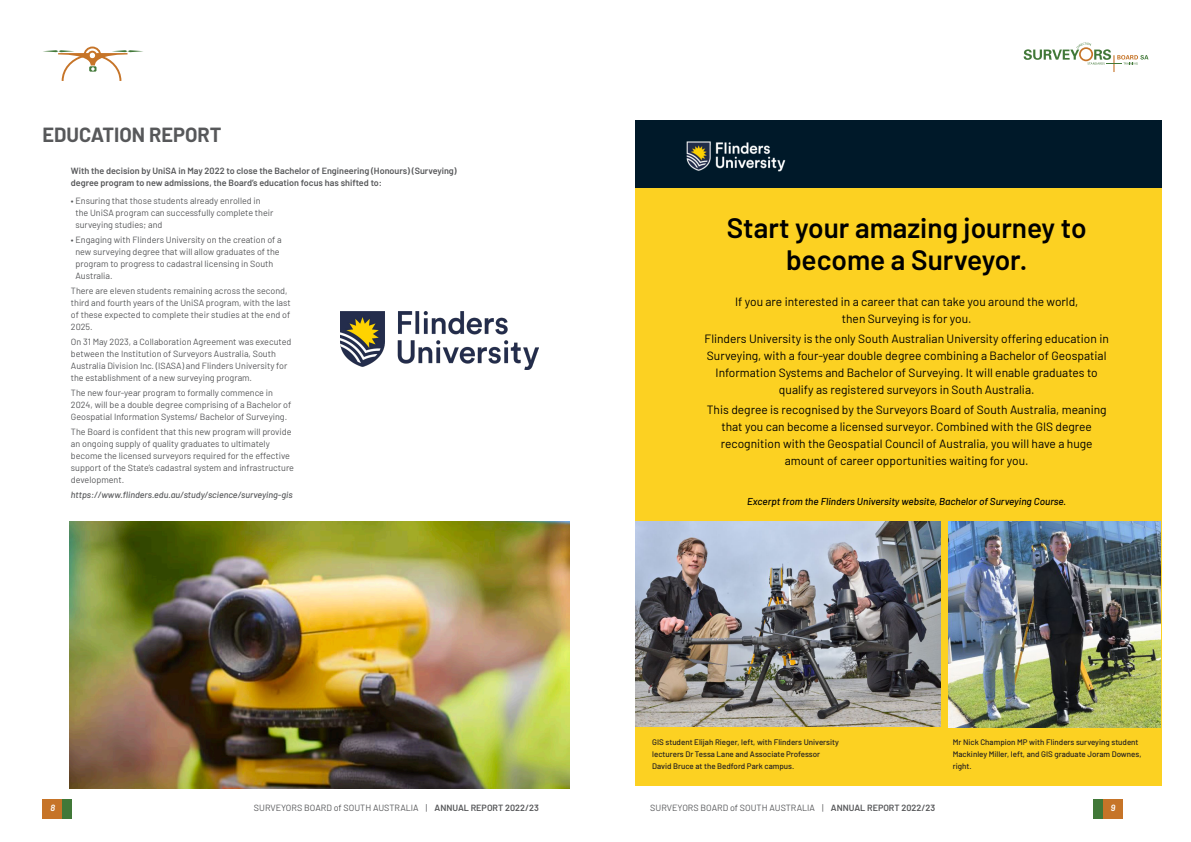
<style>
.page{position:relative;width:1191px;height:842px;background:#fff}
.page>*{position:absolute;margin:0;border:0;box-sizing:border-box;transform-origin:0 0}
.t1{font:600 28px/32px "Barlow";color:#000;text-align:center}
.t2{font:700 20px "Barlow";color:#57585a}
.t3{font:12px/17px "Barlow";color:#000;text-align:center}
.t4{font:italic 500 10px "Barlow";color:#000}
.t5{font:9px/12px "Barlow";color:#57585a}
.t6{font:600 9px/12px "Barlow";color:#57585a}
.t7{font:italic 500 9px "Barlow";color:#57585a}
.t8{font:italic 600 9px "Barlow";color:#fff}
.t9{font:500 8px/12px "Barlow";color:#231f20}
.s1{font-weight:600}
</style>
<div class="page">
<div style="left:1103px;top:799px;width:20px;height:20px;background:#c67428"></div>
<div style="left:1093px;top:799px;width:10px;height:20px;background:#417838"></div>
<div style="left:43px;top:799px;width:19px;height:20px;background:#c67428"></div>
<div style="left:62px;top:799px;width:10px;height:20px;background:#417838"></div>
<svg style="left:1023px;top:43px;width:125px;height:29px"></svg>
<div style="left:635px;top:187px;width:526px;height:598px;background:#fcd122"></div>
<svg style="left:43px;top:47px;width:100px;height:34px"></svg>
<img style="left:340px;top:311px;width:199px;height:58px">
<img style="left:69px;top:522px;width:501px;height:266px">
<div style="left:635px;top:120px;width:526px;height:68px;background:#001929"></div>
<img style="left:635px;top:522px;width:305px;height:205px">
<img style="left:948px;top:522px;width:212px;height:205px">
<p class="t2" style="left:43px;top:120px;width:180px">EDUCATION REPORT</p>
<p class="t6" style="left:71px;top:164px;width:387px">With the decision by UniSA in May 2022 to close the Bachelor of Engineering (Honours) (Surveying) degree program to new admissions, the Board’s education focus has shifted to:</p>
<p class="t5" style="left:75px;top:195px;width:199px;text-indent:-5px">• Ensuring that those students already enrolled in the UniSA program can successfully complete their surveying studies; and</p>
<p class="t5" style="left:75px;top:233px;width:208px;text-indent:-5px">• Engaging with Flinders University on the creation of a new surveying degree that will allow graduates of the program to progress to cadastral licensing in South Australia.</p>
<p class="t5" style="left:71px;top:284px;width:221px">There are eleven students remaining across the second, third and fourth years of the UniSA program, with the last of these expected to complete their studies at the end of 2025.</p>
<p class="t5" style="left:71px;top:335px;width:222px">On 31 May 2023, a Collaboration Agreement was executed between the Institution of Surveyors Australia, South Australia Division Inc. (ISASA) and Flinders University for the establishment of a new surveying program.</p>
<p class="t5" style="left:71px;top:386px;width:222px">The new four-year program to formally commence in<br>2024, will be a double degree comprising of a Bachelor of<br>Geospatial Information Systems/ Bachelor of Surveying.</p>
<p class="t5" style="left:71px;top:425px;width:225px">The Board is confident that this new program will provide an ongoing supply of quality graduates to ultimately become the licensed surveyors required for the effective support of the State’s cadastral system and infrastructure development.</p>
<p class="t7" style="left:71px;top:488px;width:223px">https://www.flinders.edu.au/study/science/surveying-gis</p>
<p class="t1" style="left:726px;top:209px;width:361px">Start your amazing journey to become a Surveyor.</p>
<p class="t3" style="left:735px;top:293px;width:345px">If you are interested in a career that can take you around the world, then Surveying is for you.</p>
<p class="t3" style="left:704px;top:330px;width:406px">Flinders University is the only South Australian University offering education in Surveying, with a four-year double degree combining a Bachelor of Geospatial Information Systems and Bachelor of Surveying. It will enable graduates to qualify as registered surveyors in South Australia.</p>
<p class="t3" style="left:707px;top:400px;width:401px">This degree is recognised by the Surveyors Board of South Australia, meaning that you can become a licensed surveyor. Combined with the GIS degree recognition with the Geospatial Council of Australia, you will have a huge amount of career opportunities waiting for you.</p>
<p class="t4" style="left:747px;top:494px;width:321px">Excerpt from the Flinders University website, Bachelor of Surveying Course.</p>
<p class="t9" style="left:652px;top:735px;width:188px">GIS student Elijah Rieger, left, with Flinders University lecturers Dr Tessa Lane and Associate Professor<br>David Bruce at the Bedford Park campus.</p>
<p class="t9" style="left:952px;top:735px;width:190px">Mr Nick Champion MP with Flinders surveying student<br>Mackinley Miller, left, and GIS graduate Joram Downes, right.</p>
<p class="t8" style="left:50px;top:801px;width:6px">8</p>
<p class="t5" style="left:254px;top:801px;width:286px">SURVEYORS BOARD of SOUTH AUSTRALIA | <span class="s1">ANNUAL REPORT 2022/23</span></p>
<p class="t5" style="left:650px;top:801px;width:286px">SURVEYORS BOARD of SOUTH AUSTRALIA | <span class="s1">ANNUAL REPORT 2022/23</span></p>
<p class="t8" style="left:1110px;top:801px;width:6px">9</p>
</div>
